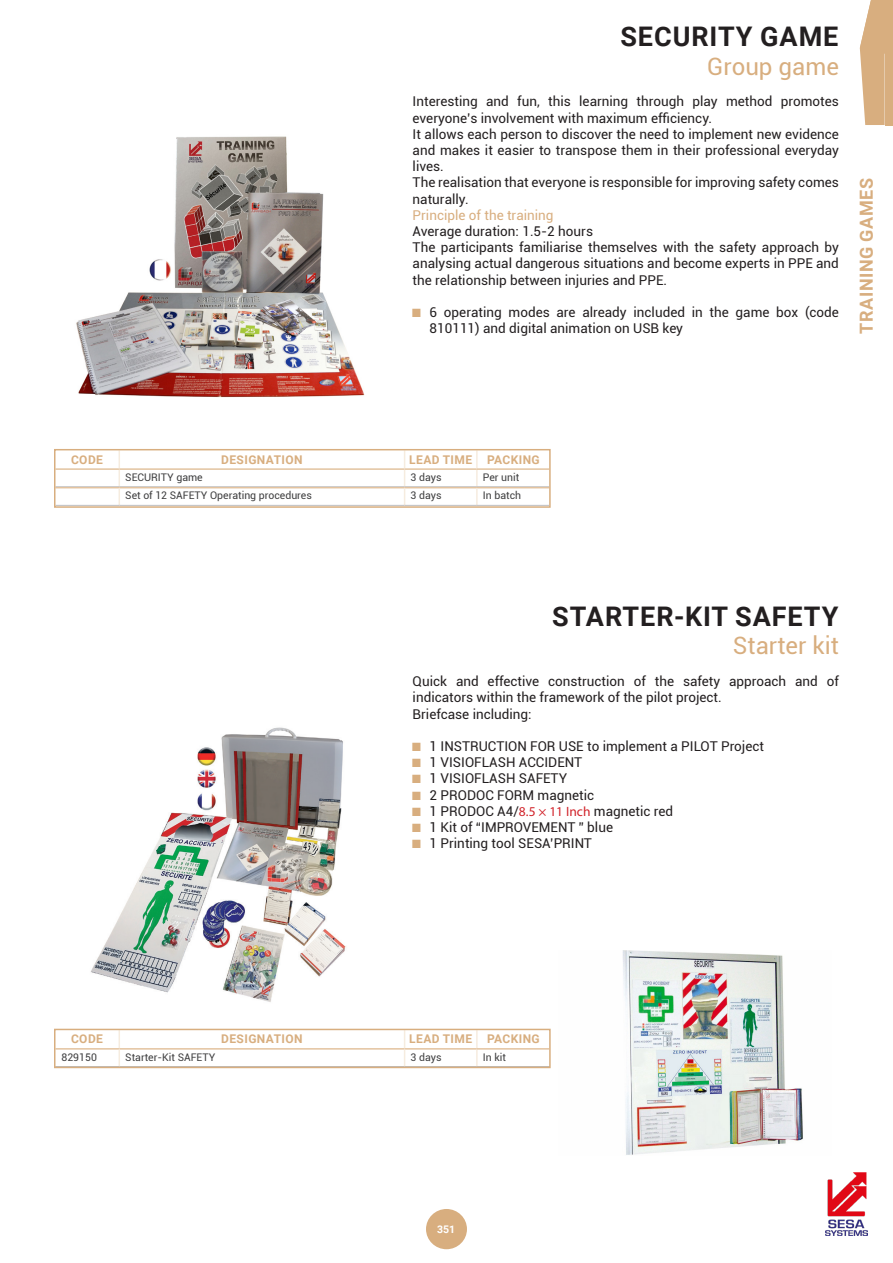
<style>
.page{position:relative;width:893px;height:1263px;background:#fff}
.page>*{position:absolute;margin:0;border:0;box-sizing:border-box;transform-origin:0 0}
.t1{font:700 27px "Roboto";letter-spacing:.035em;color:#231f20}
.t2{font:24px "Roboto";color:#d8ae7f}
.t3{font:700 18px "Roboto";letter-spacing:.035em;color:#d8ae7f}
.t4{font:13.5px/16.2px "Roboto";color:#231f20}
.t5{font:13.5px "Roboto";color:#d8ae7f}
.t6{font:700 12px "Roboto";letter-spacing:.035em;color:#d8ae7f}
.t7{font:10.5px "Roboto";color:#3e3e3f}
.t8{font:700 10.5px "Roboto";color:#fff}
.s1{font-family:"Courier New";color:#d8ae7f}
.s2{font-family:"Myriad Pro";color:#d1232a}
</style>
<div class="page">
<div style="left:426px;top:1209px;width:41px;height:40px;background:#d8ae7f;border-radius:50%"></div>
<img style="left:826px;top:1172px;width:42px;height:63px">
<svg style="left:860px;top:0;width:33px;height:125px;background:#dcb78d"></svg>
<img style="left:76px;top:136px;width:289px;height:262px">
<svg style="left:54px;top:449px;width:497px;height:59px"></svg>
<img style="left:91px;top:727px;width:255px;height:275px">
<img style="left:622px;top:950px;width:181px;height:205px">
<svg style="left:54px;top:1028px;width:497px;height:41px"></svg>
<img style="left:60px;top:471px;width:41px;height:15px">
<img style="left:58px;top:490px;width:42px;height:13px">
<h1 class="t1" style="left:620px;top:17px;width:220px">SECURITY GAME</h1>
<h2 class="t2" style="left:707px;top:49px;width:133px">Group game</h2>
<p class="t4" style="left:413px;top:93px;width:428px">Interesting and fun, this learning through play method promotes everyone’s involvement with maximum efficiency.<br>It allows each person to discover the need to implement new evidence and makes it easier to transpose them in their professional everyday lives.<br>The realisation that everyone is responsible for improving safety comes naturally.</p>
<p class="t5" style="left:413px;top:206px;width:142px">Principle of the training</p>
<p class="t4" style="left:413px;top:223px;width:428px">Average duration: 1.5-2 hours<br>The participants familiarise themselves with the safety approach by analysing actual dangerous situations and become experts in PPE and the relationship between injuries and PPE.</p>
<p class="t4" style="left:430px;top:304px;width:411px;text-indent:-17px"><span class="s1">■</span> 6 operating modes are already included in the game box (code<br>810111) and digital animation on USB key</p>
<h3 class="t3" style="left:854px;top:334px;width:158px;rotate:-90deg">TRAINING GAMES</h3>
<p class="t6" style="left:71px;top:451px;width:33px">CODE</p>
<p class="t6" style="left:221px;top:451px;width:83px">DESIGNATION</p>
<p class="t6" style="left:409px;top:451px;width:132px">LEAD TIME PACKING</p>
<p class="t7" style="left:125px;top:470px;width:79px">SECURITY game</p>
<p class="t7" style="left:411px;top:470px;width:32px">3 days</p>
<p class="t7" style="left:483px;top:470px;width:38px">Per unit</p>
<p class="t7" style="left:125px;top:488px;width:188px">Set of 12 SAFETY Operating procedures</p>
<p class="t7" style="left:411px;top:488px;width:32px">3 days</p>
<p class="t7" style="left:483px;top:488px;width:40px">In batch</p>
<h1 class="t1" style="left:552px;top:597px;width:288px">STARTER-KIT SAFETY</h1>
<h2 class="t2" style="left:733px;top:629px;width:108px">Starter kit</h2>
<p class="t4" style="left:413px;top:673px;width:428px">Quick and effective construction of the safety approach and of indicators within the framework of the pilot project.<br>Briefcase including:</p>
<p class="t4" style="left:413px;top:738px;width:353px"><span class="s1">■</span> 1 INSTRUCTION FOR USE to implement a PILOT Project</p>
<p class="t4" style="left:413px;top:754px;width:171px"><span class="s1">■</span> 1 VISIOFLASH ACCIDENT</p>
<p class="t4" style="left:413px;top:770px;width:156px"><span class="s1">■</span> 1 VISIOFLASH SAFETY</p>
<p class="t4" style="left:413px;top:786px;width:183px"><span class="s1">■</span> 2 PRODOC FORM magnetic</p>
<p class="t4" style="left:413px;top:802px;width:262px"><span class="s1">■</span> 1 PRODOC A4/<span class="s2">8.5 × 11 Inch</span> magnetic red</p>
<p class="t4" style="left:413px;top:819px;width:202px"><span class="s1">■</span> 1 Kit of “IMPROVEMENT ” blue</p>
<p class="t4" style="left:413px;top:835px;width:181px"><span class="s1">■</span> 1 Printing tool SESA’PRINT</p>
<p class="t6" style="left:71px;top:1031px;width:33px">CODE</p>
<p class="t6" style="left:221px;top:1031px;width:83px">DESIGNATION</p>
<p class="t6" style="left:409px;top:1031px;width:132px">LEAD TIME PACKING</p>
<p class="t7" style="left:62px;top:1049px;width:37px">829150</p>
<p class="t7" style="left:125px;top:1049px;width:92px">Starter-Kit SAFETY</p>
<p class="t7" style="left:411px;top:1049px;width:32px">3 days</p>
<p class="t7" style="left:483px;top:1049px;width:25px">In kit</p>
<p class="t8" style="left:437px;top:1222px;width:20px">351</p>
</div>
